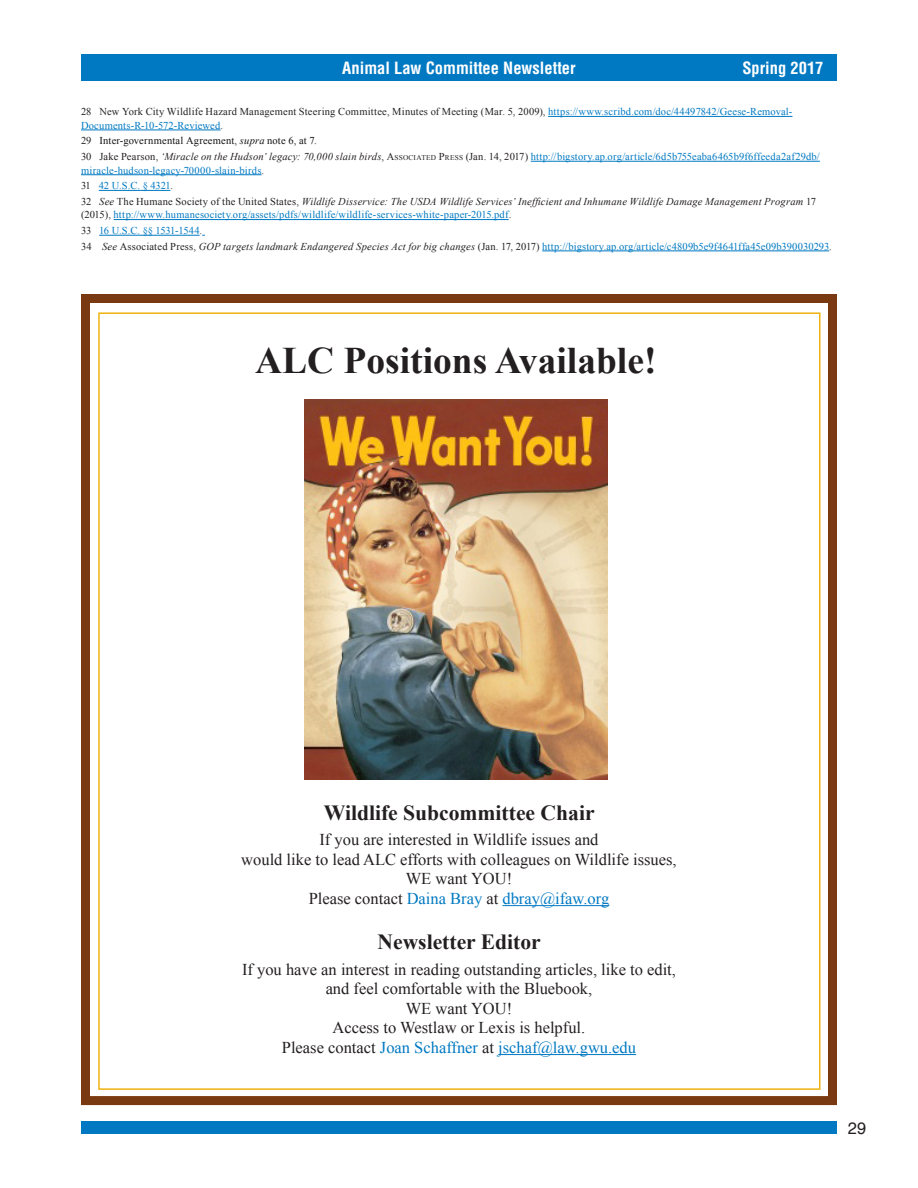
<style>
.page{position:relative;width:918px;height:1188px;background:#fff}
.page>*{position:absolute;margin:0;border:0;box-sizing:border-box;transform-origin:0 0}
.t1{font:700 37.5px "Times New Roman";color:#231f20}
.t2{font:700 21.6px "Times New Roman";color:#231f20}
.t3{font:16.5px/19.5px "Times New Roman";color:#231f20;text-align:center}
.t4{font:16.5px "Times New Roman";color:#0079c2}
.t5{font:700 condensed 16.5px "Helvetica";color:#fff}
.t6{font:16.5px "Helvetica";color:#231f20}
.FOOTNOTE{font:10.5px/13.5px "Times New Roman";letter-spacing:.015em;color:#0079c2}
.FOOTNOTE-2{font:italic 10.5px/13.5px "Times New Roman";letter-spacing:.015em;color:#231f20}
.FOOTNOTE-3{font:10.5px "Times New Roman";letter-spacing:.02em;color:#111}
.FOOTNOTE-4{font:10.5px "Times New Roman";letter-spacing:-.025em;color:#0079c2}
.s1{color:#231f20}
.s2{color:#222}
.s3{font-style:italic}
.s4{font-style:italic;color:#231f20}
.s5{font-size:7.35px;color:#231f20}
.s6{font-style:normal}
.s7{font-style:normal;color:#0079c2}
</style>
<div class="page">
<div style="left:81px;top:54px;width:756px;height:27px;background:#0079c2"></div>
<div style="left:81px;top:1122px;width:756px;height:12px;background:#0079c2"></div>
<div style="left:81px;top:294px;width:756px;height:811px;border:9px solid #7a3a11"></div>
<img style="left:304px;top:399px;width:304px;height:381px">
<hr style="left:502px;top:905px;width:107px;height:1px;background:#0079c2">
<hr style="left:498px;top:1054px;width:138px;height:1px;background:#0079c2">
<hr style="left:548px;top:116px;width:244px;height:1px;background:#0079c2">
<hr style="left:81px;top:130px;width:140px;height:1px;background:#0079c2">
<hr style="left:531px;top:161px;width:289px;height:1px;background:#0079c2">
<hr style="left:81px;top:174px;width:181px;height:1px;background:#0079c2">
<hr style="left:99px;top:190px;width:71px;height:1px;background:#0079c2">
<hr style="left:114px;top:219px;width:395px;height:1px;background:#0079c2">
<hr style="left:99px;top:235px;width:101px;height:1px;background:#0079c2">
<hr style="left:542px;top:251px;width:287px;height:1px;background:#0079c2">
<h3 class="t5" style="left:342px;top:58px;width:235px">Animal Law Committee Newsletter</h3>
<h3 class="t5" style="left:742px;top:58px;width:83px">Spring 2017</h3>
<p class="FOOTNOTE" style="left:81px;top:105px;width:713px"><span class="s1">28</span> <span class="s2">New York City Wildlife Hazard Management Steering Committee, Minutes of Meeting</span> <span class="s1">(Mar. 5, 2009),</span> https://www.scribd.com/doc/44497842/Geese-Removal-<br>Documents-R-10-572-Reviewed<span class="s1">.</span></p>
<p class="FOOTNOTE-3" style="left:81px;top:134px;width:237px"><span class="s1">29</span> Inter-governmental Agreement, <span class="s3">supra</span> note 6, at 7.</p>
<p class="FOOTNOTE" style="left:81px;top:150px;width:740px"><span class="s1">30 Jake Pearson,</span> <span class="s4">‘Miracle on the Hudson’ legacy: 70,000 slain birds</span><span class="s1">,</span> <span class="s1">A</span><span class="s5">SSOCIATED</span> <span class="s1">P</span><span class="s5">RESS</span> <span class="s1">(Jan. 14, 2017)</span> http://bigstory.ap.org/article/6d5b755eaba6465b9f6ffeeda2af29db/ miracle-hudson-legacy-70000-slain-birds<span class="s1">.</span></p>
<p class="FOOTNOTE" style="left:81px;top:179px;width:94px"><span class="s1">31</span> 42 U.S.C. § 4321<span class="s1">.</span></p>
<p class="FOOTNOTE-2" style="left:81px;top:194px;width:736px"><span class="s6">32</span> See <span class="s6">The Humane Society of the United States,</span> Wildlife Disservice: The USDA Wildlife Services’ Inefficient and Inhumane Wildlife Damage Management Program <span class="s6">17 (2015),</span> <span class="s7">http://www.humanesociety.org/assets/pdfs/wildlife/wildlife-services-white-paper-2015.pdf</span><span class="s6">.</span></p>
<p class="FOOTNOTE-4" style="left:81px;top:224px;width:123px"><span class="s1">33</span> 16 U.S.C. §§ 1531-1544<span class="s1">.</span></p>
<p class="FOOTNOTE" style="left:81px;top:239px;width:752px"><span class="s1">34</span> <span class="s4">See</span> <span class="s1">Associated Press,</span> <span class="s4">GOP targets landmark Endangered Species Act for big changes</span> <span class="s1">(Jan. 17, 2017)</span> http://bigstory.ap.org/article/c4809b5e9f4641ffa45e09b390030293<span class="s1">.</span></p>
<p class="t1" style="left:255px;top:335px;width:403px">ALC Positions Available!</p>
<p class="t2" style="left:324px;top:798px;width:272px">Wildlife Subcommittee Chair</p>
<p class="t3" style="left:320px;top:830px;width:281px">If you are interested in Wildlife issues and</p>
<p class="t3" style="left:241px;top:849px;width:437px">would like to lead ALC efforts with colleagues on Wildlife issues,</p>
<p class="t3" style="left:406px;top:869px;width:108px">WE want YOU!</p>
<p class="t4" style="left:309px;top:887px;width:302px"><span class="s1">Please contact</span> Daina Bray <span class="s1">at</span> dbray@ifaw.org</p>
<p class="t2" style="left:378px;top:927px;width:165px">Newsletter Editor</p>
<p class="t3" style="left:242px;top:959px;width:435px">If you have an interest in reading outstanding articles, like to edit, and feel comfortable with the Bluebook,</p>
<p class="t3" style="left:406px;top:998px;width:108px">WE want YOU!</p>
<p class="t3" style="left:333px;top:1018px;width:254px">Access to Westlaw or Lexis is helpful.</p>
<p class="t4" style="left:282px;top:1036px;width:356px"><span class="s1">Please contact</span> Joan Schaffner <span class="s1">at</span> jschaf@law.gwu.edu</p>
<h3 class="t6" style="left:848px;top:1115px;width:20px">29</h3>
</div>
